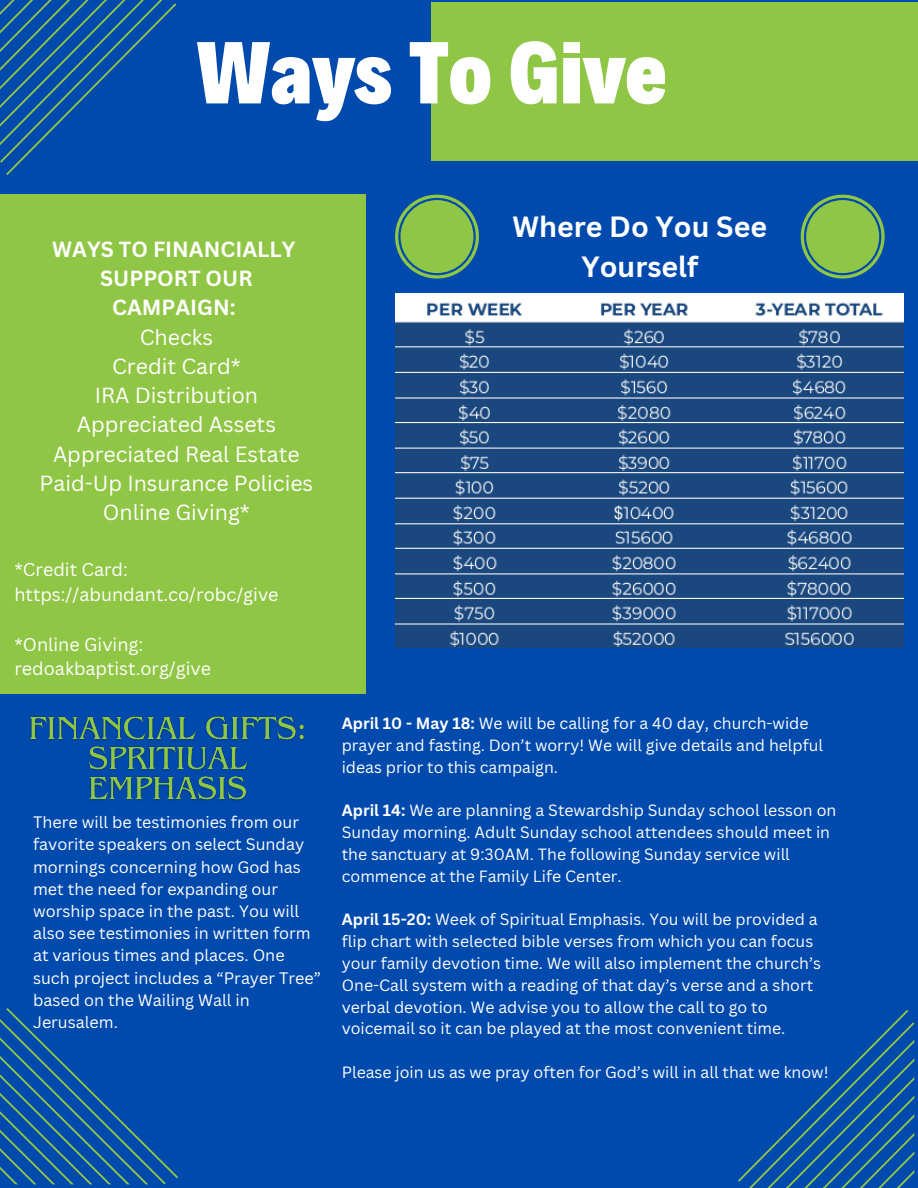
<style>
.page{position:relative;width:918px;height:1188px;background:#004aad}
.page>*{position:absolute;margin:0;border:0;box-sizing:border-box;transform-origin:0 0}
.t1{font:900 88.8px "Decalotype";color:#fff}
.t2{font:700 28.5px/39.3px "Canva Sans";color:#fff;text-align:center}
.t3{font:21.3px/29.2px "Canva Sans";color:#fff;text-align:center}
.t4{font:18px/24.8px "Canva Sans";color:#fff}
.t5{font:16.2px/22.2px "Canva Sans";color:#fff}
.t6{font:15.9px/21.8px "Canva Sans";color:#fff}
.s1{font-weight:700}
</style>
<div class="page">
<div style="left:0;top:195px;width:366px;height:499px;background:#90c645"></div>
<div style="left:432px;top:3px;width:486px;height:158px;background:#90c645"></div>
<svg style="left:0;top:0;width:176px;height:175px"></svg>
<svg style="left:0;top:1008px;width:178px;height:176px"></svg>
<svg style="left:738px;top:1010px;width:176px;height:178px"></svg>
<svg style="left:395px;top:195px;width:84px;height:84px"></svg>
<div style="left:401px;top:200px;width:73px;height:73px;background:#90c645;border-radius:50%"></div>
<svg style="left:801px;top:195px;width:84px;height:84px"></svg>
<div style="left:806px;top:200px;width:73px;height:73px;background:#90c645;border-radius:50%"></div>
<img style="left:395px;top:294px;width:509px;height:354px">
<img style="left:29px;top:716px;width:275px;height:85px">
<p class="t1" style="left:197px;top:14px;width:472px">Ways To Give</p>
<h4 class="t3" style="left:40px;top:234px;width:275px"><span class="s1">WAYS TO FINANCIALLY<br>SUPPORT OUR<br>CAMPAIGN:<br></span>Checks<br>Credit Card*<br>IRA Distribution<br>Appreciated Assets<br>Appreciated Real Estate<br>Paid-Up Insurance Policies<br>Online Giving*</h4>
<p class="t4" style="left:14px;top:557px;width:266px">*Credit Card: https://abundant.co/robc/give</p>
<p class="t4" style="left:14px;top:631px;width:198px">*Online Giving: redoakbaptist.org/give</p>
<h5 class="t5" style="left:33px;top:811px;width:289px">There will be testimonies from our favorite speakers on select Sunday mornings concerning how God has met the need for expanding our worship space in the past. You will also see testimonies in written form at various times and places. One such project includes a “Prayer Tree” based on the Wailing Wall in<br>Jerusalem.</h5>
<h5 class="t2" style="left:513px;top:207px;width:256px">Where Do You See<br>Yourself</h5>
<p class="t6" style="left:342px;top:712px;width:483px"><span class="s1">April 10 - May 18:</span> We will be calling for a 40 day, church-wide prayer and fasting. Don’t worry! We will give details and helpful ideas prior to this campaign.</p>
<h3 class="t6" style="left:342px;top:799px;width:496px"><span class="s1">April 14:</span> We are planning a Stewardship Sunday school lesson on Sunday morning. Adult Sunday school attendees should meet in the sanctuary at 9:30AM. The following Sunday service will commence at the Family Life Center.</h3>
<p class="t6" style="left:342px;top:908px;width:481px"><span class="s1">April 15-20:</span> Week of Spiritual Emphasis. You will be provided a flip chart with selected bible verses from which you can focus your family devotion time. We will also implement the church’s One-Call system with a reading of that day’s verse and a short verbal devotion. We advise you to allow the call to go to voicemail so it can be played at the most convenient time.</p>
<p class="t6" style="left:342px;top:1061px;width:488px">Please join us as we pray often for God’s will in all that we know!</p>
</div>
